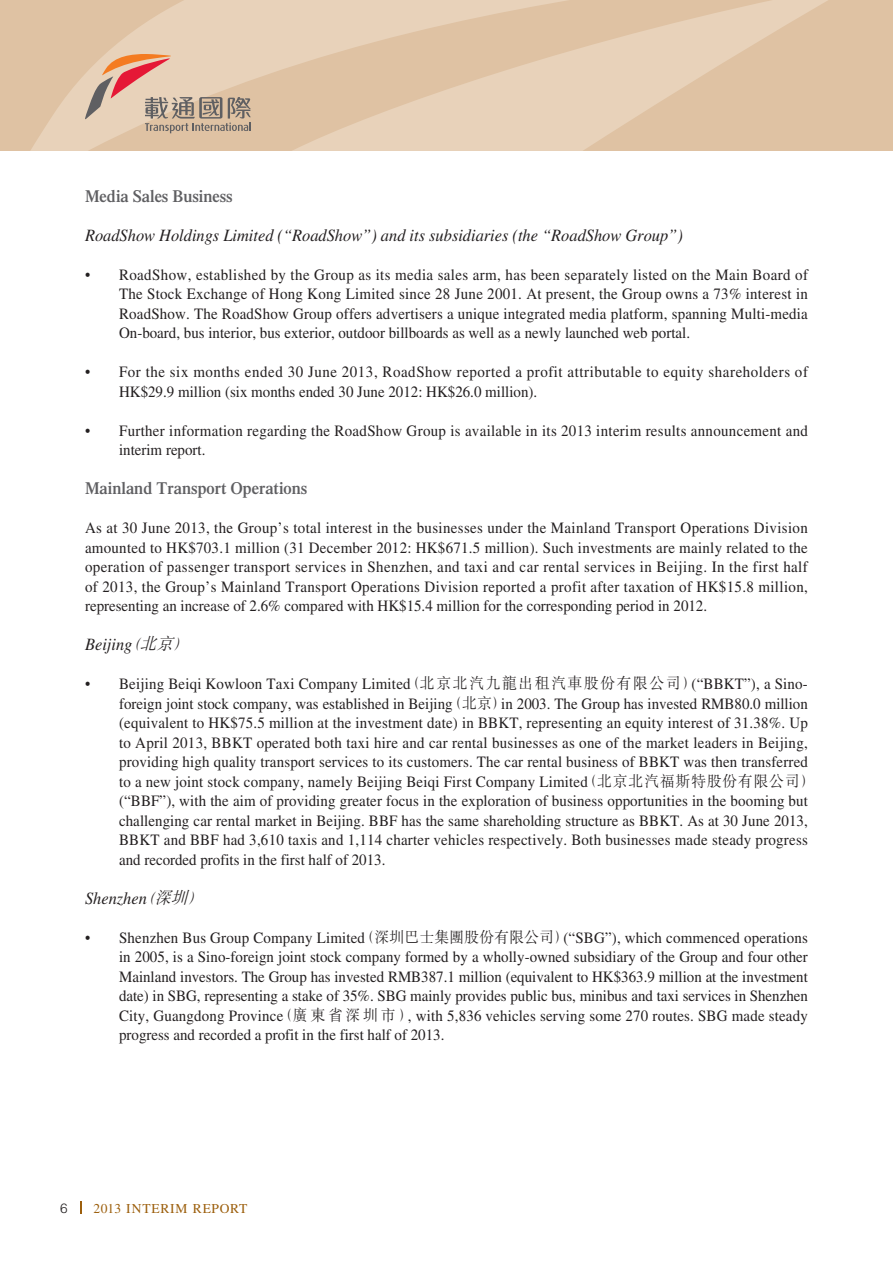
<style>
.page{position:relative;width:893px;height:1263px;background:#fff}
.page>*{position:absolute;margin:0;border:0;box-sizing:border-box;transform-origin:0 0}
.t1{font:italic 17.25px "Times";color:#231f20;scale:.95 1}
.t2{font:600 17.25px "Times";color:#5f5f62;scale:.95 1}
.t3{font:15.75px/19.5px "Times";letter-spacing:.01em;color:#231f20;text-align:justify;scale:.95 1}
.t4{font:15.75px/19.5px "Times";letter-spacing:.035em;color:#231f20;scale:.95 1}
.t5{font:13.5px "Times";letter-spacing:.05em;color:#9c5f0d}
.t6{font:300 13.5px "Helvetica";color:#231f20}
.s1{font-family:"M Sung HK Light E Ten B5 H";font-size:15.75px}
.s2{font-family:"M Sung HK Light E Ten B5 H"}
</style>
<div class="page">
<div style="left:0;top:0;width:893px;height:151px;background:#dfc2a3"></div>
<svg style="left:30px;top:0;width:262px;height:151px"></svg>
<svg style="left:292px;top:0;width:536px;height:151px"></svg>
<svg style="left:81px;top:1201px;width:1px;height:13px"></svg>
<svg style="left:85px;top:54px;width:166px;height:79px"></svg>
<p class="t2" style="left:85px;top:189px;width:157px">Media Sales Business</p>
<p class="t1" style="left:85px;top:229px;width:631px">RoadShow Holdings Limited (“RoadShow”) and its subsidiaries (the “RoadShow Group”)</p>
<p class="t3" style="left:119px;top:266px;width:727px;text-indent:-34px">• RoadShow, established by the Group as its media sales arm, has been separately listed on the Main Board of The Stock Exchange of Hong Kong Limited since 28 June 2001. At present, the Group owns a 73% interest in RoadShow. The RoadShow Group offers advertisers a unique integrated media platform, spanning Multi-media On-board, bus interior, bus exterior, outdoor billboards as well as a newly launched web portal.</p>
<p class="t4" style="left:119px;top:364px;width:727px;text-indent:-34px">• For the six months ended 30 June 2013, RoadShow reported a profit attributable to equity shareholders of<br>HK$29.9 million (six months ended 30 June 2012: HK$26.0 million).</p>
<p class="t3" style="left:119px;top:422px;width:727px;text-indent:-34px">• Further information regarding the RoadShow Group is available in its 2013 interim results announcement and interim report.</p>
<p class="t2" style="left:85px;top:482px;width:235px">Mainland Transport Operations</p>
<p class="t3" style="left:85px;top:520px;width:762px">As at 30 June 2013, the Group’s total interest in the businesses under the Mainland Transport Operations Division amounted to HK$703.1 million (31 December 2012: HK$671.5 million). Such investments are mainly related to the operation of passenger transport services in Shenzhen, and taxi and car rental services in Beijing. In the first half of 2013, the Group’s Mainland Transport Operations Division reported a profit after taxation of HK$15.8 million, representing an increase of 2.6% compared with HK$15.4 million for the corresponding period in 2012.</p>
<p class="t1" style="left:85px;top:638px;width:114px">Beijing<span class="s1">（</span><span class="s2">北京</span><span class="s1">）</span></p>
<p class="t3" style="left:119px;top:676px;width:734px;text-align:left;text-indent:-34px">• Beijing Beiqi Kowloon Taxi Company Limited<span class="s2">（北京北汽九龍出租汽車股份有限公司）</span>(“BBKT”), a Sino&shy;foreign joint stock company, was established in Beijing<span class="s2">（北京）</span>in 2003. The Group has invested RMB80.0 million (equivalent to HK$75.5 million at the investment date) in BBKT, representing an equity interest of 31.38%. Up to April 2013, BBKT operated both taxi hire and car rental businesses as one of the market leaders in Beijing, providing high quality transport services to its customers. The car rental business of BBKT was then transferred to a new joint stock company, namely Beijing Beiqi First Company Limited<span class="s2">（北京北汽福斯特股份有限公司）</span>(“BBF”), with the aim of providing greater focus in the exploration of business opportunities in the booming but challenging car rental market in Beijing. BBF has the same shareholding structure as BBKT. As at 30 June 2013, BBKT and BBF had 3,610 taxis and 1,114 charter vehicles respectively. Both businesses made steady progress and recorded profits in the first half of 2013.</p>
<p class="t1" style="left:85px;top:892px;width:129px">Shenzhen<span class="s1">（</span><span class="s2">深圳</span><span class="s1">）</span></p>
<p class="t3" style="left:119px;top:929px;width:727px;text-indent:-34px">• Shenzhen Bus Group Company Limited<span class="s2">（深圳巴士集團股份有限公司）</span>(“SBG”), which commenced operations in 2005, is a Sino-foreign joint stock company formed by a wholly-owned subsidiary of the Group and four other Mainland investors. The Group has invested RMB387.1 million (equivalent to HK$363.9 million at the investment date) in SBG, representing a stake of 35%. SBG mainly provides public bus, minibus and taxi services in Shenzhen City, Guangdong Province<span class="s2">（廣東省深圳市）</span>, with 5,836 vehicles serving some 270 routes. SBG made steady progress and recorded a profit in the first half of 2013.</p>
<p class="t6" style="left:60px;top:1203px;width:9px">6</p>
<p class="t5" style="left:94px;top:1203px;width:155px">2013 INTERIM REPORT</p>
</div>
